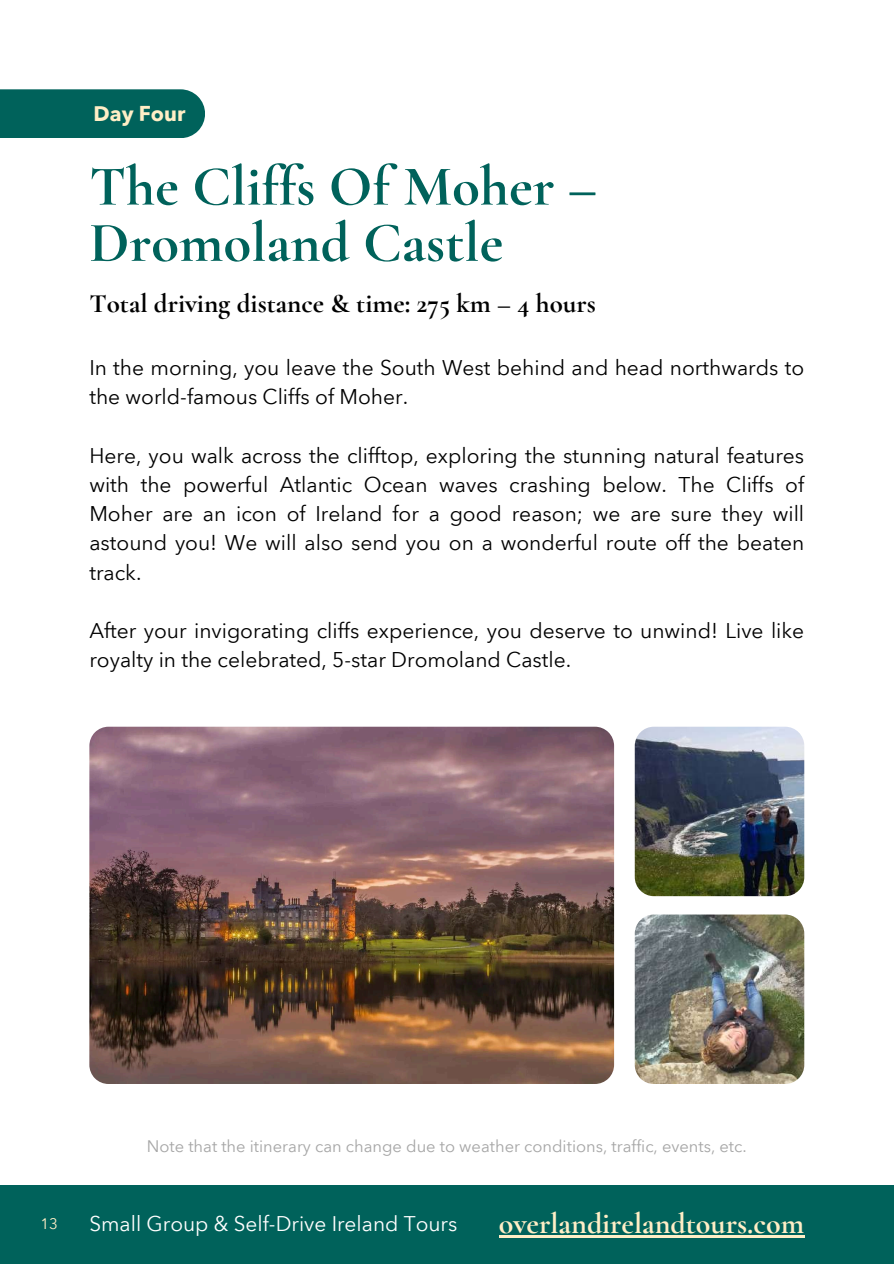
<style>
.page{position:relative;width:894px;height:1264px;background:#fff}
.page>*{position:absolute;margin:0;border:0;box-sizing:border-box;transform-origin:0 0}
.t1{font:700 57px/56.2px "Cormorant Garamond";color:#00625b}
.t2{font:700 30px "Cormorant Garamond";color:#ffeec6}
.t3{font:700 27px "Cormorant Garamond";color:#000}
.t4{font:21px/29.2px "Avenir Next Arabic";color:#000}
.t5{font:700 21px "Avenir Next Arabic";color:#ffeec6}
.t6{font:20.85px "Avenir Next Arabic";color:#fff}
.t7{font:16.5px "Avenir Next Arabic";color:#a6a6a6}
.t8{font:15px "Avenir Next Arabic";color:#ffeec6}
</style>
<div class="page">
<div style="left:0;top:1184px;width:893px;height:79px;background:#00625b"></div>
<hr style="left:498px;top:1235px;width:306px;height:2px;background:#ffeec6">
<div style="left:0;top:89px;width:205px;height:49px;background:#00625b"></div>
<img style="left:634px;top:726px;width:170px;height:170px;border-radius:19px">
<img style="left:89px;top:726px;width:525px;height:357px">
<img style="left:634px;top:914px;width:170px;height:169px;border-radius:19px">
<p class="t5" style="left:94px;top:101px;width:93px">Day Four</p>
<h1 class="t1" style="left:89px;top:158px;width:509px">The Cliffs Of Moher –<br>Dromoland Castle</h1>
<p class="t3" style="left:89px;top:287px;width:508px">Total driving distance &amp; time: 275 km – 4 hours</p>
<p class="t4" style="left:89px;top:353px;width:716px">In the morning, you leave the South West behind and head northwards to the world-famous Cliffs of Moher.</p>
<p class="t4" style="left:89px;top:441px;width:716px;text-align:justify">Here, you walk across the clifftop, exploring the stunning natural features with the powerful Atlantic Ocean waves crashing below. The Cliffs of Moher are an icon of Ireland for a good reason; we are sure they will astound you! We will also send you on a wonderful route off the beaten track.</p>
<p class="t4" style="left:89px;top:616px;width:716px">After your invigorating cliffs experience, you deserve to unwind! Live like royalty in the celebrated, 5-star Dromoland Castle.</p>
<p class="t7" style="left:147px;top:1136px;width:601px">Note that the itinerary can change due to weather conditions, traffic, events, etc.</p>
<p class="t8" style="left:40px;top:1214px;width:19px">13</p>
<p class="t6" style="left:89px;top:1211px;width:369px">Small Group &amp; Self-Drive Ireland Tours</p>
<h2 class="t2" style="left:498px;top:1205px;width:307px">overlandirelandtours.com</h2>
</div>
